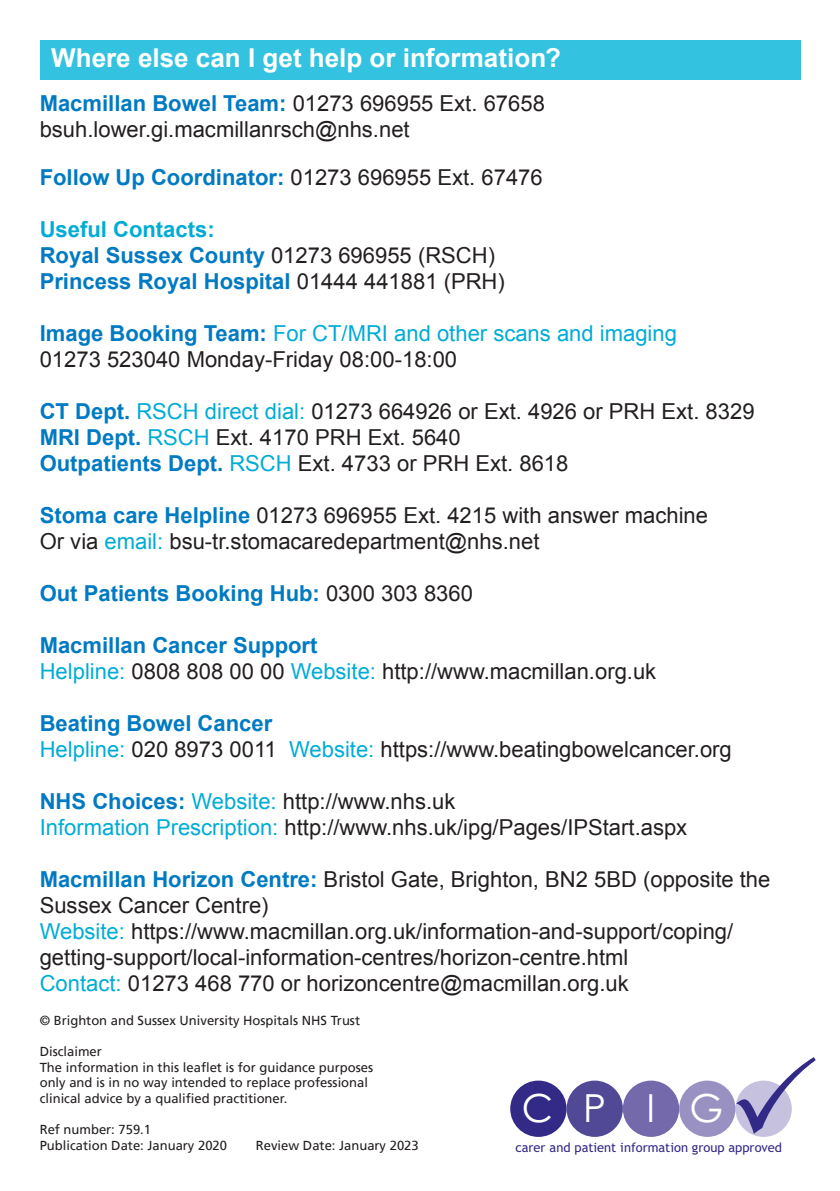
<style>
.page{position:relative;width:840px;height:1191px;background:#fff}
.page>*{position:absolute;margin:0;border:0;box-sizing:border-box;transform-origin:0 0}
.t1{font:38.6px "Century Gothic";color:#fff}
.t2{font:700 26px "Arial";color:#fff}
.t3{font:22px/26px "Arial";color:#231f20}
.t4{font:700 22px "Arial";color:#007ac2}
.t5{font:22px "Arial";color:#00acd5}
.t6{font:700 22px "Arial";color:#00acd5}
.t7{font:13px "Frutiger";color:#231f20}
.t8{font:12.8px "Trebuchet MS";color:#332986}
.s1{font-weight:700;color:#007ac2}
.s2{font-weight:400;color:#231f20}
.s3{color:#00acd5}
</style>
<div class="page">
<div style="left:510px;top:1080px;width:56px;height:56px;background:#332986;border-radius:50%"></div>
<div style="left:566px;top:1080px;width:56px;height:56px;background:#524996;border-radius:50%"></div>
<div style="left:622px;top:1080px;width:56px;height:56px;background:#746aab;border-radius:50%"></div>
<div style="left:678px;top:1080px;width:57px;height:56px;background:#9991c1;border-radius:50%"></div>
<div style="left:40px;top:40px;width:759px;height:39px;background:#34c2e1"></div>
<svg style="left:735px;top:1080px;width:57px;height:54px"></svg>
<p class="t2" style="left:51px;top:40px;width:511px">Where else can I get help or information?</p>
<p class="t3" style="left:40px;top:90px;width:506px"><span class="s1">Macmillan Bowel Team:</span> 01273 696955 Ext. 67658</p>
<p class="t3" style="left:40px;top:116px;width:371px">bsuh.lower.gi.macmillanrsch@nhs.net</p>
<p class="t4" style="left:40px;top:163px;width:504px">Follow Up Coordinator: <span class="s2">01273 696955 Ext. 67476</span></p>
<p class="t6" style="left:40px;top:215px;width:176px">Useful Contacts:</p>
<p class="t4" style="left:40px;top:241px;width:456px">Royal Sussex County <span class="s2">01273 696955 (RSCH)</span></p>
<p class="t4" style="left:40px;top:267px;width:466px">Princess Royal Hospital <span class="s2">01444 441881 (PRH)</span></p>
<p class="t5" style="left:40px;top:319px;width:638px"><span class="s1">Image Booking Team:</span> For CT/MRI and other scans and imaging</p>
<p class="t3" style="left:40px;top:346px;width:419px">01273 523040 Monday-Friday 08:00-18:00</p>
<p class="t3" style="left:40px;top:398px;width:716px"><span class="s1">CT Dept.</span> <span class="s3">RSCH direct dial:</span> 01273 664926 or Ext. 4926 or PRH Ext. 8329<br><span class="s1">MRI Dept.</span> <span class="s3">RSCH</span> Ext. 4170 PRH Ext. 5640</p>
<p class="t3" style="left:40px;top:450px;width:530px"><span class="s1">Outpatients Dept.</span> <span class="s3">RSCH</span> Ext. 4733 or PRH Ext. 8618</p>
<p class="t3" style="left:40px;top:502px;width:669px"><span class="s1">Stoma care Helpline</span> 01273 696955 Ext. 4215 with answer machine</p>
<p class="t3" style="left:40px;top:528px;width:501px">Or via <span class="s3">email:</span> bsu-tr.stomacaredepartment@nhs.net</p>
<p class="t4" style="left:40px;top:579px;width:434px">Out Patients Booking Hub: <span class="s2">0300 303 8360</span></p>
<p class="t4" style="left:40px;top:631px;width:279px">Macmillan Cancer Support</p>
<p class="t3" style="left:40px;top:658px;width:617px"><span class="s3">Helpline:</span> 0808 808 00 00 <span class="s3">Website:</span> http://www.macmillan.org.uk</p>
<p class="t4" style="left:40px;top:709px;width:234px">Beating Bowel Cancer</p>
<p class="t3" style="left:40px;top:736px;width:693px"><span class="s3">Helpline:</span> 020 8973 0011 <span class="s3">Website:</span> https://www.beatingbowelcancer.org</p>
<p class="t3" style="left:40px;top:788px;width:417px"><span class="s1">NHS Choices:</span> <span class="s3">Website:</span> http://www.nhs.uk</p>
<p class="t3" style="left:40px;top:814px;width:648px"><span class="s3">Information Prescription:</span> http://www.nhs.uk/ipg/Pages/IPStart.aspx</p>
<p class="t3" style="left:40px;top:866px;width:731px"><span class="s1">Macmillan Horizon Centre:</span> Bristol Gate, Brighton, BN2 5BD (opposite the<br>Sussex Cancer Centre)</p>
<p class="t3" style="left:40px;top:918px;width:694px"><span class="s3">Website:</span> https://www.macmillan.org.uk/information-and-support/coping/</p>
<p class="t3" style="left:40px;top:944px;width:590px">getting-support/local-information-centres/horizon-centre.html</p>
<p class="t3" style="left:40px;top:970px;width:590px"><span class="s3">Contact:</span> 01273 468 770 or horizoncentre@macmillan.org.uk</p>
<p class="t7" style="left:40px;top:1012px;width:322px">© Brighton and Sussex University Hospitals NHS Trust</p>
<p class="t7" style="left:40px;top:1044px;width:64px">Disclaimer</p>
<p class="t7" style="left:40px;top:1059px;width:335px">The information in this leaflet is for guidance purposes</p>
<p class="t7" style="left:40px;top:1075px;width:329px">only and is in no way intended to replace professional</p>
<p class="t7" style="left:40px;top:1090px;width:249px">clinical advice by a qualified practitioner.</p>
<p class="t7" style="left:40px;top:1122px;width:113px">Ref number: 759.1</p>
<p class="t7" style="left:40px;top:1137px;width:189px">Publication Date: January 2020</p>
<p class="t7" style="left:256px;top:1137px;width:164px">Review Date: January 2023</p>
<p class="t8" style="left:515px;top:1140px;width:268px">carer and patient information group approved</p>
<p class="t1" style="left:521px;top:1081px;width:203px">CP IG</p>
</div>
